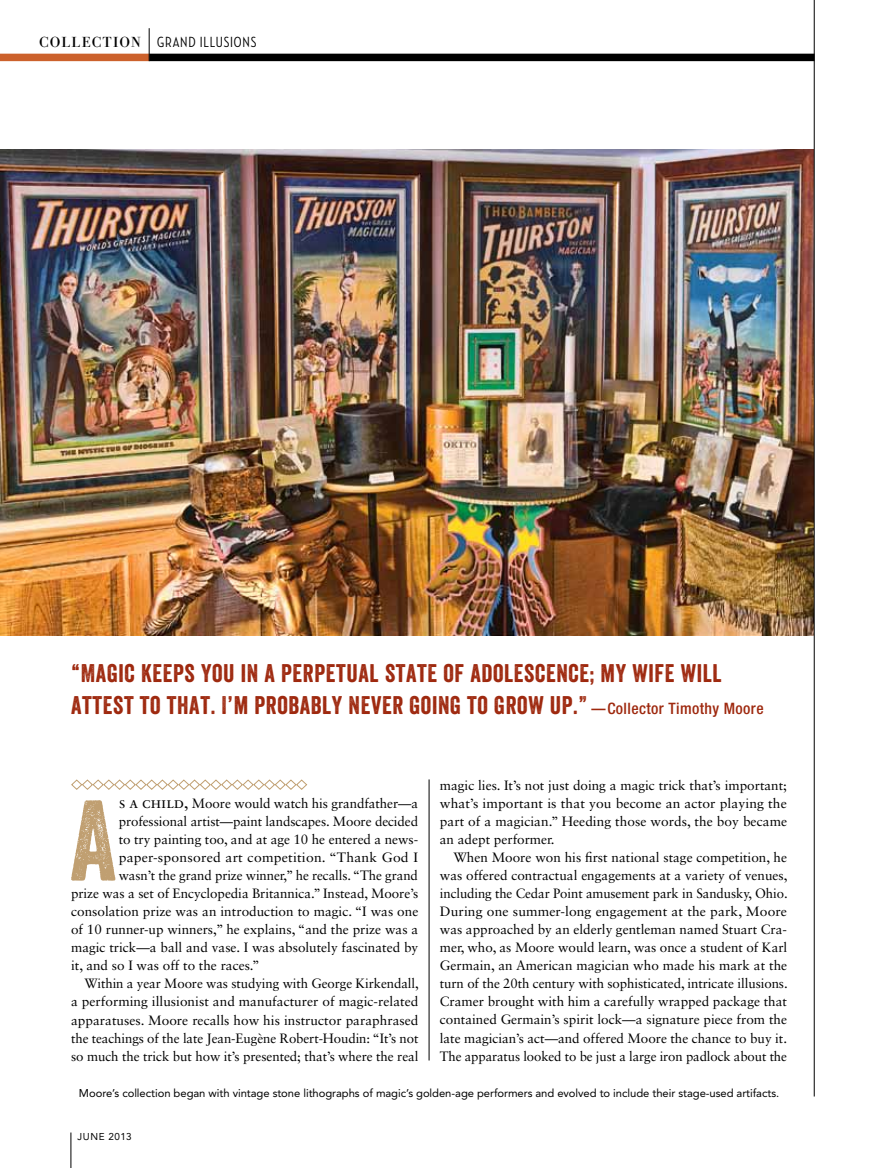
<style>
.page{position:relative;width:878px;height:1168px;background:#fff}
.page>*{position:absolute;margin:0;border:0;box-sizing:border-box;transform-origin:0 0}
.t1{font:110.7px "Veneer";color:#c09f71}
.t2{font:24.75px/31.5px "Veneer";letter-spacing:.025em;color:#9e280e}
.t3{font:500 15px "Neutraface Condensed";letter-spacing:.05em;color:#000}
.t4{font:13.5px/18px "Sabon LT Std";color:#000;text-align:justify}
.t5{font:11.25px "Avenir LT Std";letter-spacing:-.005em;color:#000}
.t6{font:9.9px "Avenir LT Std";letter-spacing:.065em;color:#000}
.s1{font-family:"Andrade Bold Pro";font-weight:400}
.s2{font-family:"Helvetica Neue LT Std";font-weight:500;font-stretch:condensed;font-size:15.75px}
.s3{font-size:15.75px}
</style>
<div class="page">
<img style="left:0;top:149px;width:813px;height:486px">
<svg style="left:71px;top:779px;width:237px;height:11px"></svg>
<div style="left:149px;top:54px;width:665px;height:7px;background:#000"></div>
<div style="left:0;top:54px;width:149px;height:7px;background:#cc612c"></div>
<hr style="left:149px;top:28px;width:1px;height:33px;background:#000">
<hr style="left:429px;top:779px;width:1px;height:281px;background:#000">
<hr style="left:813px;top:0;width:1px;height:1096px;background:#000">
<hr style="left:71px;top:1132px;width:1px;height:36px;background:#000">
<p class="t3" style="left:39px;top:34px;width:219px"><span class="s1">COLLECTION</span> GRAND ILLUSIONS</p>
<h2 class="t2" style="left:71px;top:657px;width:694px">“MAGIC KEEPS YOU IN A PERPETUAL STATE OF ADOLESCENCE; MY WIFE WILL<br>ATTEST TO THAT. I’M PROBABLY NEVER GOING TO GROW UP.” <span class="s2">—Collector Timothy Moore</span></h2>
<p class="t4" style="left:440px;top:776px;width:349px">magic lies. It’s not just doing a magic trick that’s important; what’s important is that you become an actor playing the part of a magician.” Heeding those words, the boy became an adept performer.</p>
<p class="t4" style="left:440px;top:848px;width:349px;text-indent:14px">When Moore won his first national stage competition, he was offered contractual engagements at a variety of venues, including the Cedar Point amusement park in Sandusky, Ohio.<br>During one summer-long engagement at the park, Moore was approached by an elderly gentleman named Stuart Cra&shy;mer, who, as Moore would learn, was once a student of Karl Germain, an American magician who made his mark at the turn of the 20th century with sophisticated, intricate illusions.<br>Cramer brought with him a carefully wrapped package that contained Germain’s spirit lock—a signature piece from the late magician’s act—and offered Moore the chance to buy it.<br>The apparatus looked to be just a large iron padlock about the</p>
<p class="t5" style="left:79px;top:1086px;width:701px">Moore’s collection began with vintage stone lithographs of magic’s golden-age performers and evolved to include their stage-used artifacts.</p>
<h1 class="t1" style="left:70px;top:773px;width:46px">A</h1>
<p class="t4" style="left:119px;top:794px;width:301px"><span class="s3">s a child,</span> Moore would watch his grandfather—a</p>
<p class="t4" style="left:119px;top:812px;width:301px">professional artist—paint landscapes. Moore decided</p>
<p class="t4" style="left:119px;top:830px;width:301px">to try painting too, and at age 10 he entered a news-</p>
<p class="t4" style="left:119px;top:848px;width:301px">paper-sponsored art competition. “Thank God I</p>
<p class="t4" style="left:119px;top:866px;width:301px">wasn’t the grand prize winner,” he recalls. “The grand</p>
<p class="t4" style="left:71px;top:884px;width:348px">prize was a set of Encyclopedia Britannica.” Instead, Moore’s</p>
<p class="t4" style="left:71px;top:902px;width:349px">consolation prize was an introduction to magic. “I was one</p>
<p class="t4" style="left:71px;top:920px;width:348px">of 10 runner-up winners,” he explains, “and the prize was a</p>
<p class="t4" style="left:71px;top:938px;width:349px">magic trick—a ball and vase. I was absolutely fascinated by</p>
<p class="t4" style="left:71px;top:956px;width:190px">it, and so I was off to the races.”</p>
<p class="t4" style="left:85px;top:974px;width:335px">Within a year Moore was studying with George Kirkendall,</p>
<p class="t4" style="left:71px;top:992px;width:349px">a performing illusionist and manufacturer of magic-related</p>
<p class="t4" style="left:71px;top:1010px;width:349px">apparatuses. Moore recalls how his instructor paraphrased</p>
<p class="t4" style="left:71px;top:1028px;width:349px">the teachings of the late Jean-Eugène Robert-Houdin: “It’s not</p>
<p class="t4" style="left:71px;top:1046px;width:349px">so much the trick but how it’s presented; that’s where the real</p>
<p class="t6" style="left:77px;top:1130px;width:56px">June 2013</p>
</div>
